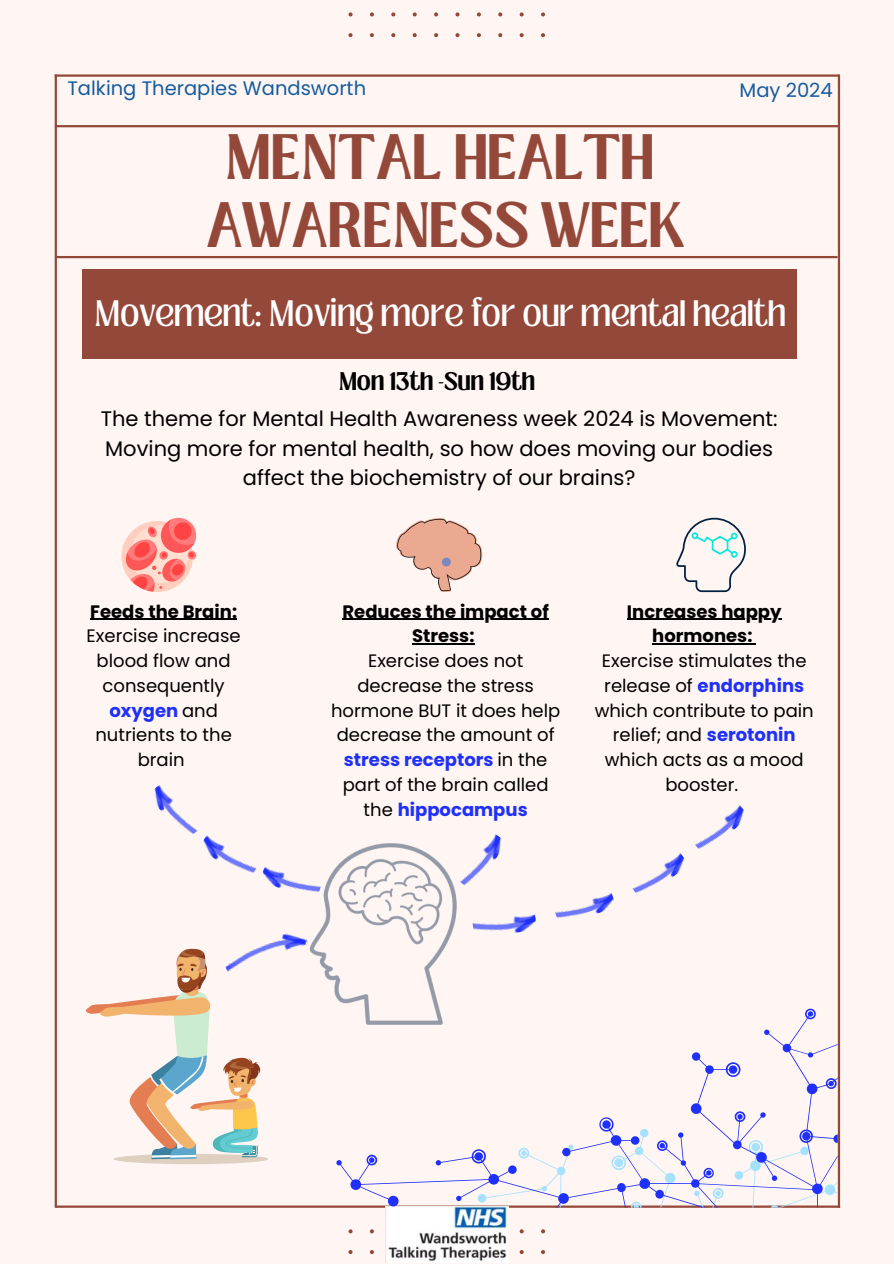
<style>
.page{position:relative;width:894px;height:1264px;background:#fff}
.page>*{position:absolute;margin:0;border:0;box-sizing:border-box;transform-origin:0 0}
.t1{font:700 49.2px/68.1px "Loubag";letter-spacing:.005em;color:#944839;text-align:center}
.t2{font:28.2px "Loubag";color:#fff}
.t3{font:21px/29.2px "Poppins";color:#000;text-align:center}
.t4{font:19.5px "Poppins";color:#145da0}
.t5{font:700 19.5px "Loubag";color:#000}
.t6{font:18px/24.8px "Poppins";color:#000;text-align:center}
.t7{font:700 18px/24.8px "Poppins";color:#000;text-align:center}
.s1{font-weight:700;color:#1f30fb}
</style>
<div class="page">
<div style="left:0;top:0;width:893px;height:1263px;background:#fff5f2"></div>
<hr style="left:57px;top:256px;width:779px;height:2px;background:#944839">
<hr style="left:56px;top:1205px;width:783px;height:2px;background:#944839">
<hr style="left:56px;top:125px;width:781px;height:2px;background:#944839">
<hr style="left:837px;top:74px;width:2px;height:1133px;background:#944839">
<hr style="left:55px;top:74px;width:2px;height:1133px;background:#944839">
<hr style="left:55px;top:74px;width:783px;height:3px;background:#944839">
<svg style="left:348px;top:12px;width:197px;height:25px"></svg>
<svg style="left:348px;top:1229px;width:197px;height:34px"></svg>
<img style="left:385px;top:1207px;width:123px;height:55px">
<div style="left:113px;top:1153px;width:155px;height:11px;background:#decfc1;border-radius:50%"></div>
<svg style="left:85px;top:948px;width:176px;height:211px"></svg>
<img style="left:221px;top:933px;width:87px;height:38px">
<img style="left:460px;top:834px;width:42px;height:52px">
<svg style="left:121px;top:518px;width:76px;height:74px"></svg>
<svg style="left:396px;top:518px;width:86px;height:74px"></svg>
<svg style="left:676px;top:518px;width:69px;height:74px"></svg>
<div style="left:82px;top:270px;width:714px;height:89px;background:#944839"></div>
<img style="left:154px;top:785px;width:44px;height:49px">
<img style="left:203px;top:835px;width:54px;height:38px">
<img style="left:309px;top:843px;width:148px;height:165px">
<img style="left:472px;top:914px;width:64px;height:19px">
<img style="left:555px;top:893px;width:59px;height:25px">
<img style="left:632px;top:853px;width:53px;height:41px">
<img style="left:695px;top:805px;width:49px;height:44px">
<img style="left:262px;top:861px;width:61px;height:39px">
<svg style="left:336px;top:1008px;width:501px;height:199px"></svg>
<svg style="left:611px;top:1128px;width:64px;height:79px"></svg>
<svg style="left:694px;top:1190px;width:9px;height:17px"></svg>
<hr style="left:90px;top:618px;width:147px;height:2px;background:#000">
<hr style="left:342px;top:618px;width:206px;height:2px;background:#000">
<hr style="left:412px;top:643px;width:62px;height:1px;background:#000">
<hr style="left:626px;top:618px;width:155px;height:2px;background:#000">
<hr style="left:652px;top:643px;width:100px;height:1px;background:#000">
<p class="t4" style="left:67px;top:74px;width:300px">Talking Therapies Wandsworth</p>
<p class="t4" style="left:739px;top:76px;width:95px">May 2024</p>
<p class="t1" style="left:206px;top:124px;width:480px">MENTAL HEALTH<br>AWARENESS WEEK</p>
<h2 class="t2" style="left:94px;top:291px;width:692px">Movement: Moving more for our mental health</h2>
<p class="t5" style="left:338px;top:365px;width:198px">Mon 13th -Sun 19th</p>
<p class="t3" style="left:101px;top:404px;width:678px">The theme for Mental Health Awareness week 2024 is Movement:<br>Moving more for mental health, so how does moving our bodies affect the biochemistry of our brains?</p>
<p class="t7" style="left:90px;top:599px;width:148px">Feeds the Brain:</p>
<p class="t6" style="left:87px;top:623px;width:155px">Exercise increase blood flow and consequently <span class="s1">oxygen</span> and nutrients to the brain</p>
<p class="t7" style="left:342px;top:599px;width:208px">Reduces the impact of<br>Stress:</p>
<p class="t6" style="left:331px;top:648px;width:231px">Exercise does not decrease the stress hormone BUT it does help decrease the amount of <span class="s1">stress receptors</span> in the part of the brain called the <span class="s1">hippocampus</span></p>
<p class="t7" style="left:626px;top:599px;width:156px">Increases happy hormones:</p>
<p class="t6" style="left:594px;top:648px;width:220px">Exercise stimulates the release of <span class="s1">endorphins </span>which contribute to pain relief; and <span class="s1">serotonin </span>which acts as a mood booster.</p>
</div>
